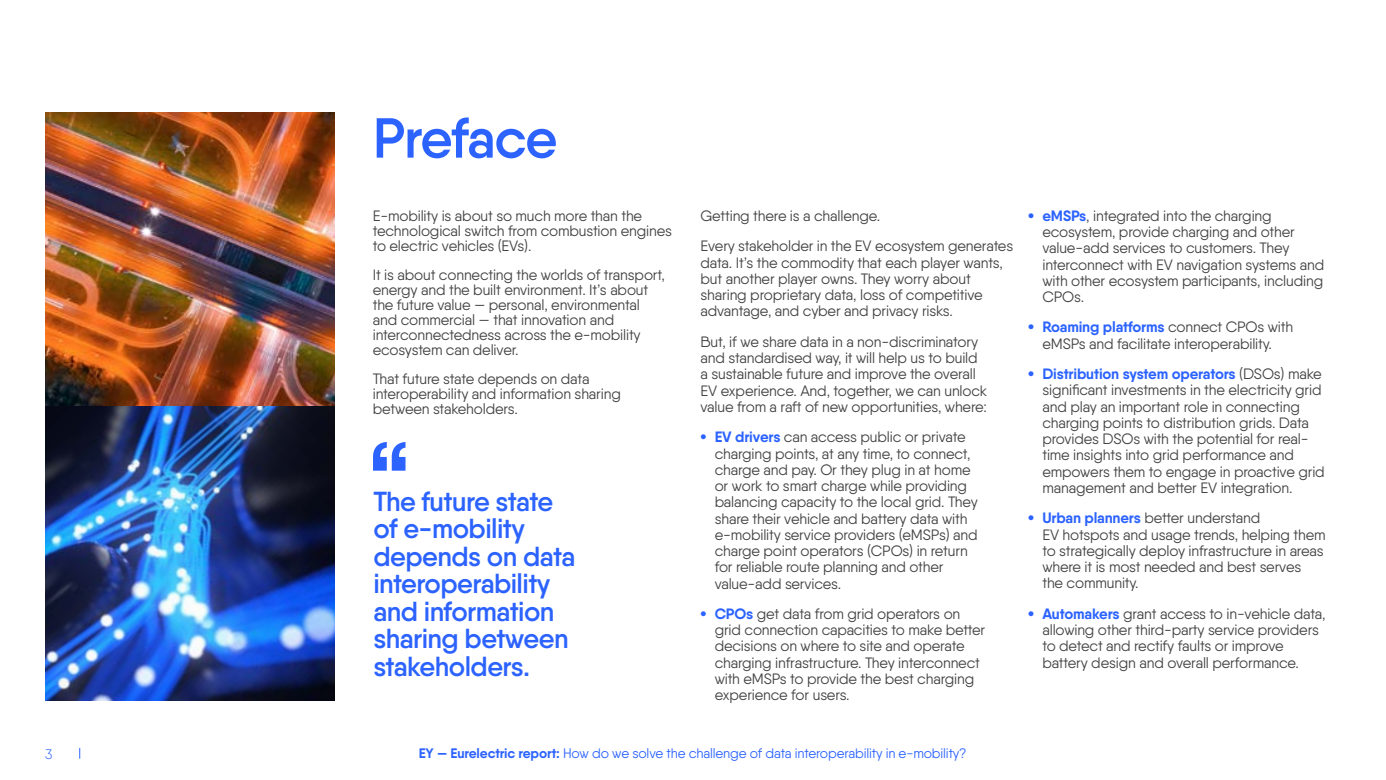
<style>
.page{position:relative;width:1386px;height:780px;background:#fff}
.page>*{position:absolute;margin:0;border:0;box-sizing:border-box;transform-origin:0 0}
.t1{font:600 110px "Qanelas";color:#2c63ff}
.t2{font:600 56.25px "Qanelas";letter-spacing:-.03em;color:#2c63ff}
.t3{font:600 27.5px/27.5px "Qanelas";letter-spacing:-.02em;color:#2c63ff}
.t4{font:15px/16.2px "Qanelas";letter-spacing:-.01em;color:#414042}
.t5{font:13.75px "Qanelas";letter-spacing:-.01em;color:#2c63ff}
.t6{font:300 13.75px "Qanelas";color:#2c63ff}
.s1{font-weight:900;color:#2c63ff}
.s2{font-weight:700;color:#2c63ff}
.s3{font-weight:700}
</style>
<div class="page">
<img style="left:45px;top:113px;width:290px;height:587px">
<h2 class="t2" style="left:373px;top:103px;width:186px">Preface</h2>
<p class="t4" style="left:373px;top:208px;width:301px;line-height:15px">E-mobility is about so much more than the technological switch from combustion engines to electric vehicles (EVs).</p>
<p class="t4" style="left:373px;top:267px;width:294px;line-height:15px">It is about connecting the worlds of transport, energy and the built environment. It’s about the future value — personal, environmental and commercial — that innovation and interconnectedness across the e-mobility ecosystem can deliver.</p>
<p class="t4" style="left:373px;top:371px;width:250px;line-height:15px">That future state depends on data interoperability and information sharing between stakeholders.</p>
<h1 class="t1" style="left:366px;top:413px;width:48px">“</h1>
<h3 class="t3" style="left:373px;top:487px;width:203px">The future state of e-mobility depends on data interoperability and information sharing between stakeholders.</h3>
<p class="t4" style="left:700px;top:200px;width:314px;line-height:30.4px">Getting there is a challenge.<br>Every stakeholder in the EV ecosystem generates</p>
<p class="t4" style="left:700px;top:254px;width:304px">data. It’s the commodity that each player wants, but another player owns. They worry about sharing proprietary data, loss of competitive advantage, and cyber and privacy risks.</p>
<p class="t4" style="left:700px;top:333px;width:288px">But, if we share data in a non-discriminatory and standardised way, it will help us to build a sustainable future and improve the overall EV experience. And, together, we can unlock value from a raft of new opportunities, where:</p>
<p class="t4" style="left:714px;top:428px;width:265px;text-indent:-14px"><span class="s1">•</span> <span class="s2">EV drivers</span> can access public or private charging points, at any time, to connect, charge and pay. Or they plug in at home or work to smart charge while providing balancing capacity to the local grid. They share their vehicle and battery data with e-mobility service providers (eMSPs) and charge point operators (CPOs) in return for reliable route planning and other value-add services.</p>
<p class="t4" style="left:714px;top:605px;width:272px;text-indent:-14px"><span class="s1">•</span> <span class="s2">CPOs</span> get data from grid operators on grid connection capacities to make better decisions on where to site and operate charging infrastructure. They interconnect with eMSPs to provide the best charging experience for users.</p>
<p class="t4" style="left:1042px;top:207px;width:283px;text-indent:-14px"><span class="s1">•</span> <span class="s2">eMSPs</span>, integrated into the charging ecosystem, provide charging and other value-add services to customers. They interconnect with EV navigation systems and with other ecosystem participants, including CPOs.</p>
<p class="t4" style="left:1028px;top:319px;width:266px;text-align:center"><span class="s1">•</span> <span class="s2">Roaming platforms</span> connect CPOs with eMSPs and facilitate interoperability.</p>
<p class="t4" style="left:1042px;top:365px;width:284px;text-indent:-14px"><span class="s1">•</span> <span class="s2">Distribution system operators</span> (DSOs) make significant investments in the electricity grid and play an important role in connecting charging points to distribution grids. Data provides DSOs with the potential for real&shy;time insights into grid performance and empowers them to engage in proactive grid management and better EV integration.</p>
<p class="t4" style="left:1042px;top:510px;width:285px;text-indent:-14px"><span class="s1">•</span> <span class="s2">Urban planners</span> better understand<br>EV hotspots and usage trends, helping them to strategically deploy infrastructure in areas where it is most needed and best serves the community.</p>
<p class="t4" style="left:1042px;top:605px;width:285px;text-indent:-14px"><span class="s1">•</span> <span class="s2">Automakers</span> grant access to in-vehicle data, allowing other third-party service providers to detect and rectify faults or improve battery design and overall performance.</p>
<p class="t6" style="left:45px;top:745px;width:9px">3</p>
<p class="t5" style="left:419px;top:745px;width:549px"><span class="s3">EY — Eurelectric report:</span> How do we solve the challenge of data interoperability in e-mobility?</p>
</div>
